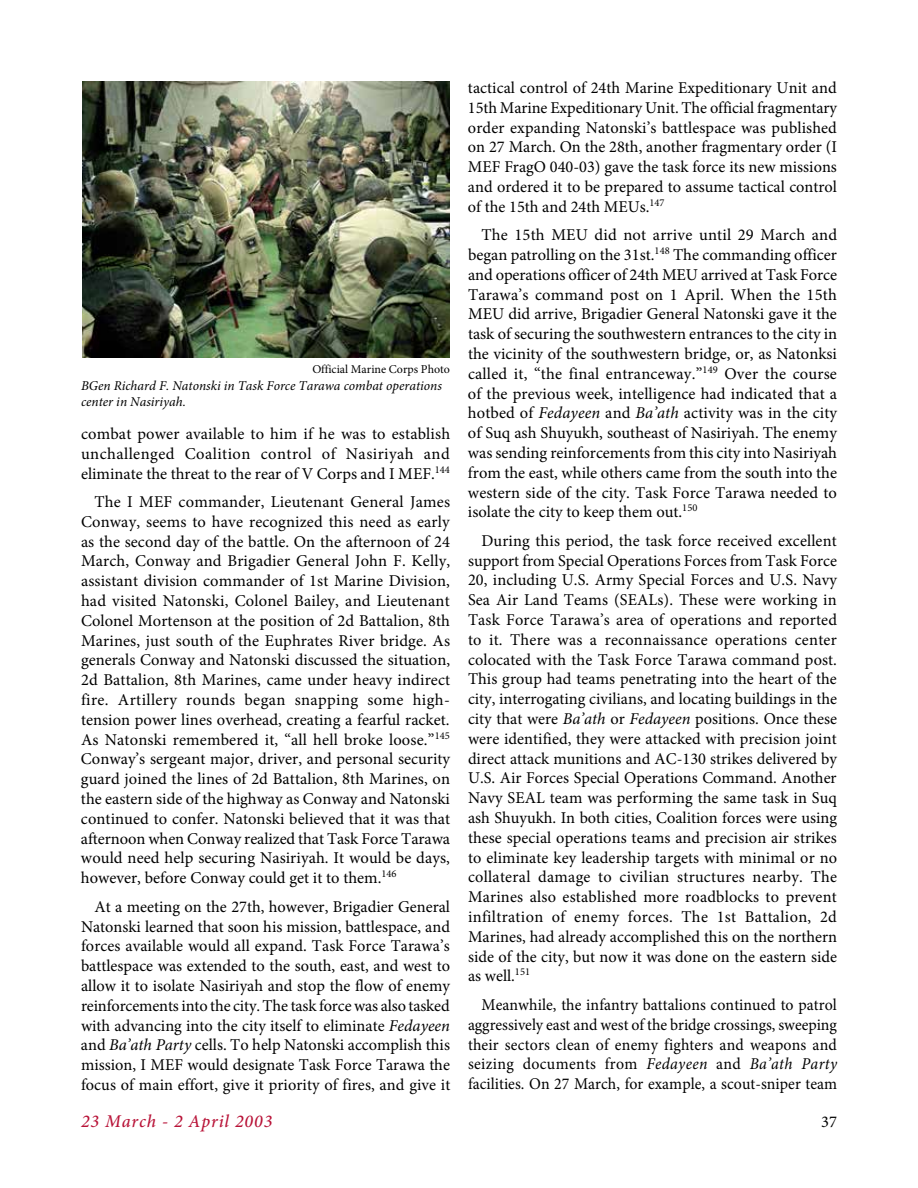
<style>
.page{position:relative;width:918px;height:1188px;background:#fff}
.page>*{position:absolute;margin:0;border:0;box-sizing:border-box;transform-origin:0 0}
.t1{font:italic 500 18px "Minion Pro";letter-spacing:.05em;color:#b81237}
.t2{font:16.5px/19.8px "Minion Pro";color:#000;text-align:justify}
.t3{font:16.5px/19.8px "Minion Pro";color:#000;text-align:justify;scale:.96 1}
.t4{font:italic 13.5px/16.5px "Minion Pro";color:#000}
.t5{font:12px "Minion Pro";color:#000}
.s1{font-style:italic}
</style>
<div class="page">
<img style="left:82px;top:81px;width:368px;height:276px">
<p class="t5" style="left:312px;top:361px;width:139px">Official Marine Corps Photo</p>
<p class="t4" style="left:81px;top:377px;width:362px">BGen Richard F. Natonski in Task Force Tarawa combat operations center in Nasiriyah.</p>
<p class="t2" style="left:81px;top:424px;width:371px">combat power available to him if he was to establish unchallenged Coalition control of Nasiriyah and eliminate the threat to the rear of V Corps and I MEF.<sup>144</sup></p>
<p class="t2" style="left:81px;top:492px;width:371px;text-indent:14px">The I MEF commander, Lieutenant General James Conway, seems to have recognized this need as early as the second day of the battle. On the afternoon of 24<br>March, Conway and Brigadier General John F. Kelly, assistant division commander of 1st Marine Division, had visited Natonski, Colonel Bailey, and Lieutenant Colonel Mortenson at the position of 2d Battalion, 8th Marines, just south of the Euphrates River bridge. As generals Conway and Natonski discussed the situation, 2d Battalion, 8th Marines, came under heavy indirect fire. Artillery rounds began snapping some high&shy;tension power lines overhead, creating a fearful racket.<br>As Natonski remembered it, “all hell broke loose.”<sup>145<br></sup>Conway’s sergeant major, driver, and personal security guard joined the lines of 2d Battalion, 8th Marines, on the eastern side of the highway as Conway and Natonski continued to confer. Natonski believed that it was that afternoon when Conway realized that Task Force Tarawa would need help securing Nasiriyah. It would be days, however, before Conway could get it to them.<sup>146</sup></p>
<p class="t2" style="left:81px;top:897px;width:371px;text-indent:14px">At a meeting on the 27th, however, Brigadier General Natonski learned that soon his mission, battlespace, and forces available would all expand. Task Force Tarawa’s battlespace was extended to the south, east, and west to allow it to isolate Nasiriyah and stop the flow of enemy reinforcements into the city. The task force was also tasked with advancing into the city itself to eliminate <span class="s1">Fedayeen </span>and <span class="s1">Ba’ath Party</span> cells. To help Natonski accomplish this mission, I MEF would designate Task Force Tarawa the focus of main effort, give it priority of fires, and give it</p>
<p class="t2" style="left:468px;top:78px;width:371px">tactical control of 24th Marine Expeditionary Unit and 15th Marine Expeditionary Unit. The official fragmentary order expanding Natonski’s battlespace was published on 27 March. On the 28th, another fragmentary order (I MEF FragO 040-03) gave the task force its new missions and ordered it to be prepared to assume tactical control of the 15th and 24th MEUs.<sup>147</sup></p>
<p class="t2" style="left:468px;top:225px;width:371px;text-indent:14px">The 15th MEU did not arrive until 29 March and began patrolling on the 31st.<sup>148</sup> The commanding officer and operations officer of 24th MEU arrived at Task Force Tarawa’s command post on 1 April. When the 15th MEU did arrive, Brigadier General Natonski gave it the task of securing the southwestern entrances to the city in the vicinity of the southwestern bridge, or, as Natonksi called it, “the final entranceway.”<sup>149</sup> Over the course of the previous week, intelligence had indicated that a hotbed of <span class="s1">Fedayeen</span> and <span class="s1">Ba’ath</span> activity was in the city of Suq ash Shuyukh, southeast of Nasiriyah. The enemy was sending reinforcements from this city into Nasiriyah from the east, while others came from the south into the western side of the city. Task Force Tarawa needed to isolate the city to keep them out.<sup>150</sup></p>
<p class="t2" style="left:468px;top:531px;width:371px;text-indent:13px">During this period, the task force received excellent support from Special Operations Forces from Task Force 20, including U.S. Army Special Forces and U.S. Navy Sea Air Land Teams (SEALs). These were working in Task Force Tarawa’s area of operations and reported to it. There was a reconnaissance operations center colocated with the Task Force Tarawa command post.<br>This group had teams penetrating into the heart of the city, interrogating civilians, and locating buildings in the city that were <span class="s1">Ba’ath</span> or <span class="s1">Fedayeen</span> positions. Once these were identified, they were attacked with precision joint direct attack munitions and AC-130 strikes delivered by U.S. Air Forces Special Operations Command. Another Navy SEAL team was performing the same task in Suq ash Shuyukh. In both cities, Coalition forces were using these special operations teams and precision air strikes to eliminate key leadership targets with minimal or no collateral damage to civilian structures nearby. The Marines also established more roadblocks to prevent infiltration of enemy forces. The 1st Battalion, 2d Marines, had already accomplished this on the northern side of the city, but now it was done on the eastern side as well.<sup>151</sup></p>
<p class="t3" style="left:468px;top:995px;width:386px;text-indent:13px">Meanwhile, the infantry battalions continued to patrol aggressively east and west of the bridge crossings, sweeping their sectors clean of enemy fighters and weapons and seizing documents from <span class="s1">Fedayeen</span> and <span class="s1">Ba’ath Party </span>facilities. On 27 March, for example, a scout-sniper team</p>
<p class="t1" style="left:81px;top:1109px;width:193px">23 March - 2 April 2003</p>
<p class="t2" style="left:821px;top:1112px;width:17px">37</p>
</div>
